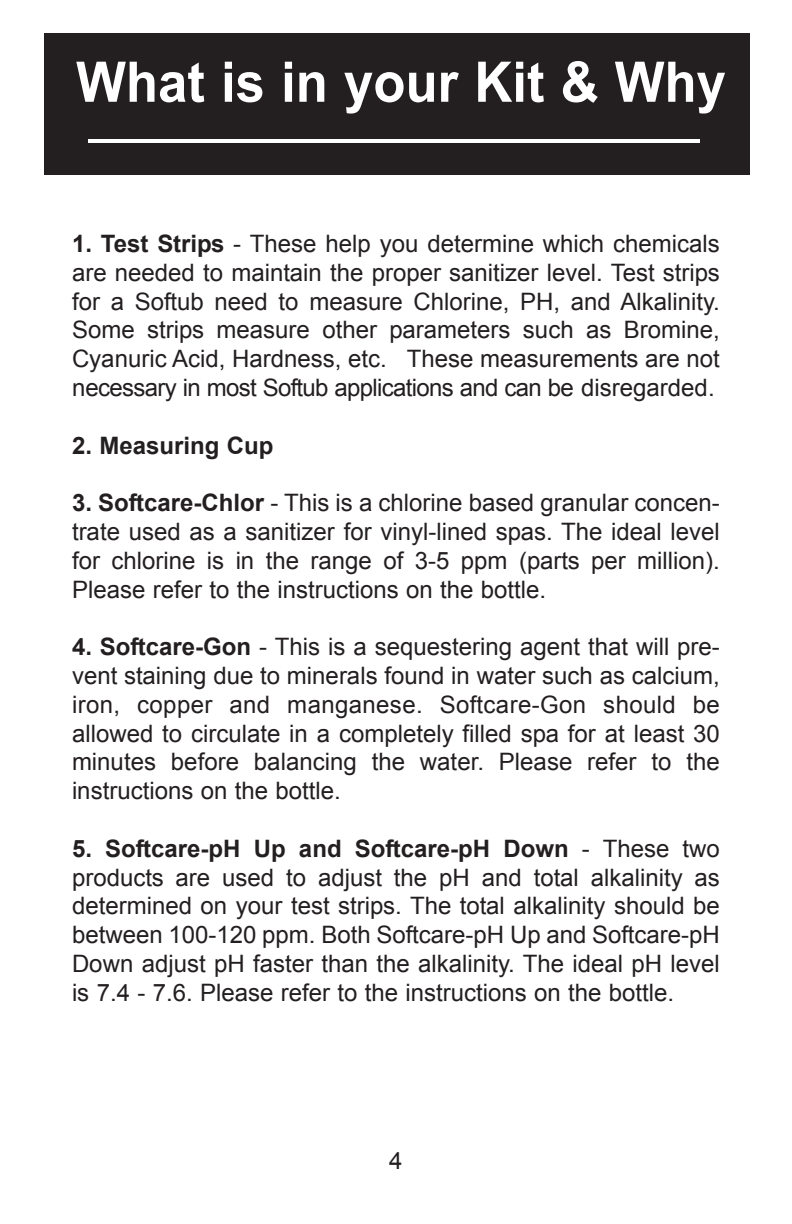
<style>
.page{position:relative;width:792px;height:1224px;background:#fff}
.page>*{position:absolute;margin:0;border:0;box-sizing:border-box;transform-origin:0 0}
.t1{font:700 56px "Arial";color:#fff;scale:.94 1}
.t2{font:24px/28.8px "Arial";color:#231f20;text-align:justify}
.t3{font:700 24px "Arial";color:#231f20}
.s1{font-weight:700}
</style>
<div class="page">
<div style="left:44px;top:33px;width:706px;height:142px;background:#231f20"></div>
<hr style="left:88px;top:139px;width:612px;height:4px;background:#fff">
<p class="t1" style="left:76px;top:51px;width:693px">What is in your Kit &amp; Why</p>
<p class="t2" style="left:72px;top:229px;width:649px"><span class="s1">1. Test Strips</span> - These help you determine which chemicals are needed to maintain the proper sanitizer level. Test strips for a Softub need to measure Chlorine, PH, and Alkalinity.<br>Some strips measure other parameters such as Bromine, Cyanuric Acid, Hardness, etc. These measurements are not necessary in most Softub applications and can be disregarded.</p>
<p class="t3" style="left:72px;top:432px;width:203px">2. Measuring Cup</p>
<p class="t2" style="left:72px;top:489px;width:649px"><span class="s1">3. Softcare-Chlor</span> - This is a chlorine based granular concen&shy;trate used as a sanitizer for vinyl-lined spas. The ideal level for chlorine is in the range of 3-5 ppm (parts per million).<br>Please refer to the instructions on the bottle.</p>
<p class="t2" style="left:72px;top:633px;width:649px"><span class="s1">4. Softcare-Gon</span> - This is a sequestering agent that will pre&shy;vent staining due to minerals found in water such as calcium, iron, copper and manganese. Softcare-Gon should be allowed to circulate in a completely filled spa for at least 30 minutes before balancing the water. Please refer to the instructions on the bottle.</p>
<p class="t2" style="left:72px;top:834px;width:649px"><span class="s1">5. Softcare-pH Up and Softcare-pH Down</span> - These two products are used to adjust the pH and total alkalinity as determined on your test strips. The total alkalinity should be between 100-120 ppm. Both Softcare-pH Up and Softcare-pH Down adjust pH faster than the alkalinity. The ideal pH level is 7.4 - 7.6. Please refer to the instructions on the bottle.</p>
<p class="t2" style="left:389px;top:1147px;width:15px">4</p>
</div>
